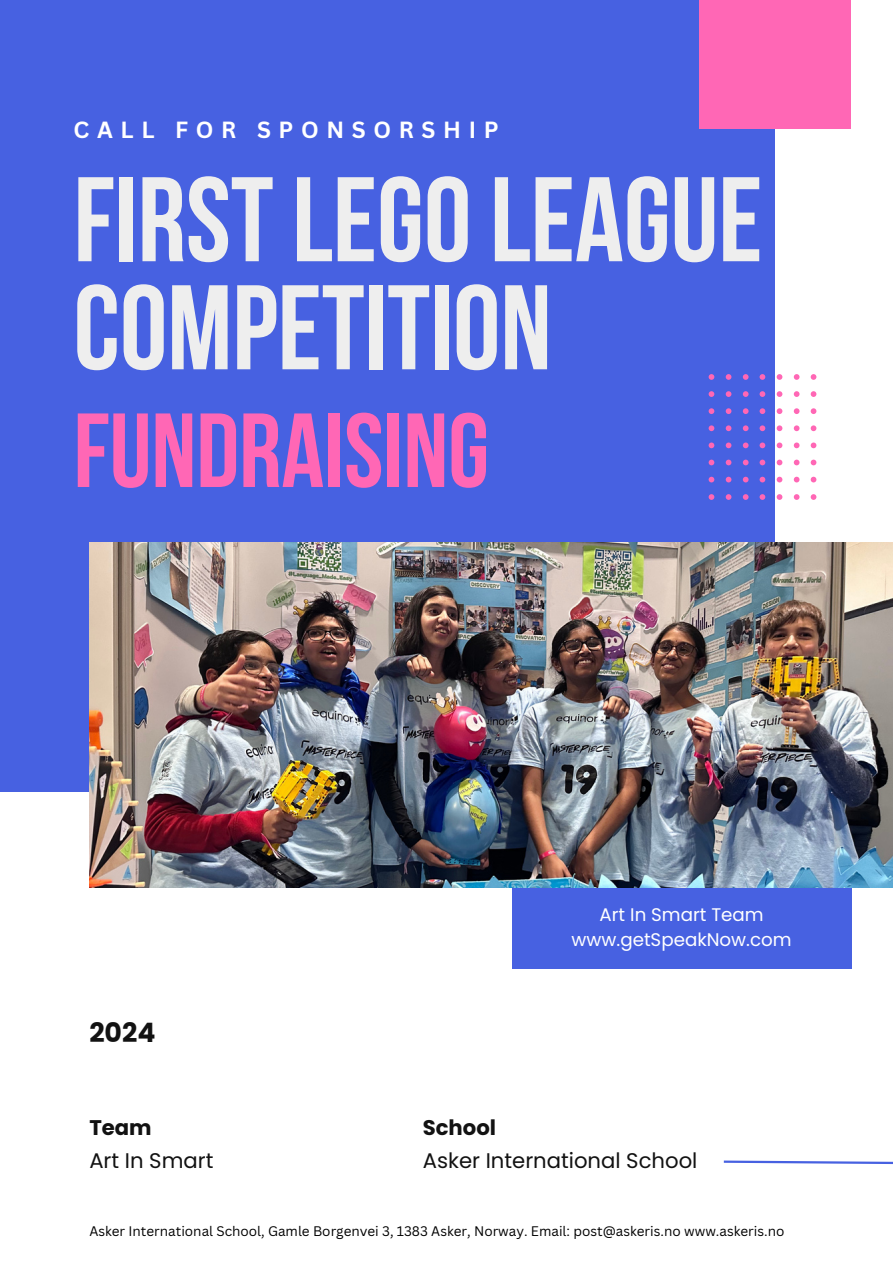
<style>
.page{position:relative;width:893px;height:1264px;background:#fff}
.page>*{position:absolute;margin:0;border:0;box-sizing:border-box;transform-origin:0 0}
.t1{font:700 120px/108px "Bebas Neue";color:#eee}
.t2{font:700 105px "Bebas Neue";color:#ff67b5}
.t3{font:700 26.7px "Poppins";color:#121212}
.t4{font:700 22.8px "Canva Sans";letter-spacing:.335em;color:#fff}
.t5{font:21.15px "Poppins";color:#121212}
.t6{font:700 21.15px "Poppins";color:#121212}
.t7{font:18.3px "Poppins";color:#fff}
.t8{font:13.5px "Canva Sans";color:#000}
</style>
<div class="page">
<div style="left:0;top:0;width:775px;height:791px;background:#4761e1"></div>
<div style="left:512px;top:779px;width:339px;height:189px;background:#4761e1"></div>
<div style="left:699px;top:0;width:152px;height:129px;background:#ff67b5"></div>
<svg style="left:723px;top:1160px;width:169px;height:4px"></svg>
<svg style="left:708px;top:374px;width:109px;height:126px"></svg>
<img style="left:89px;top:542px;width:803px;height:345px">
<h5 class="t4" style="left:74px;top:114px;width:426px">CALL FOR SPONSORSHIP</h5>
<h2 class="t1" style="left:74px;top:177px;width:690px">FIRSTLEGOLEAGUE<br>COMPETITION</h2>
<h1 class="t2" style="left:74px;top:408px;width:417px">FUNDRAISING</h1>
<h3 class="t3" style="left:89px;top:1014px;width:68px">2024</h3>
<h5 class="t7" style="left:599px;top:902px;width:166px">Art In Smart Team</h5>
<h6 class="t7" style="left:571px;top:927px;width:221px">www.getSpeakNow.com</h6>
<p class="t6" style="left:89px;top:1112px;width:64px">Team</p>
<p class="t5" style="left:89px;top:1146px;width:126px">Art In Smart</p>
<p class="t6" style="left:423px;top:1112px;width:75px">School</p>
<p class="t5" style="left:423px;top:1146px;width:276px">Asker International School</p>
<h6 class="t8" style="left:89px;top:1221px;width:696px">Asker International School, Gamle Borgenvei 3, 1383 Asker, Norway. Email: post@askeris.no www.askeris.no</h6>
</div>
